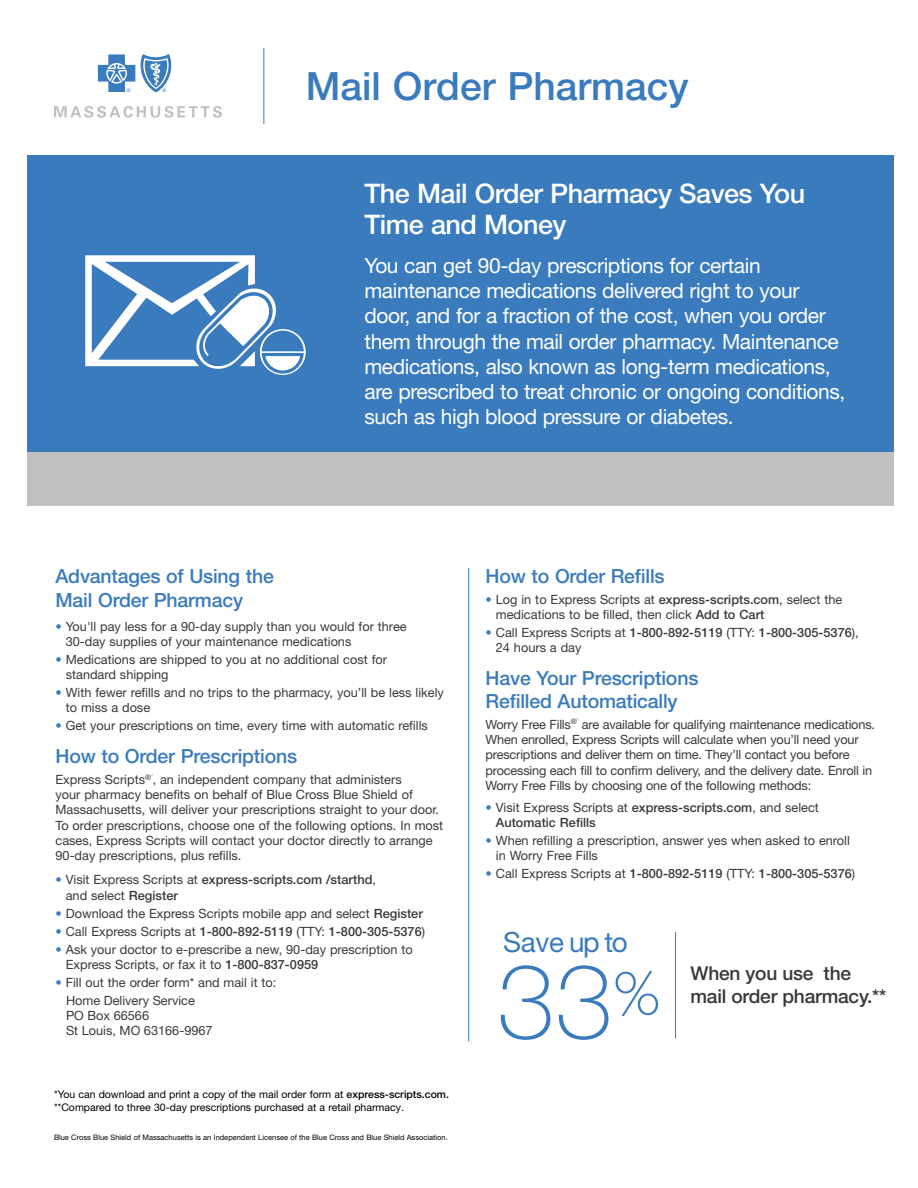
<style>
.page{position:relative;width:918px;height:1188px;background:#fff}
.page>*{position:absolute;margin:0;border:0;box-sizing:border-box;transform-origin:0 0}
.t1{font:100 104.4px "Helvetica Neue LT Std";color:#3a7bbe}
.t2{font:500 39px "Helvetica Neue LT Std";color:#3a7bbe}
.t3{font:27.9px "Helvetica Neue LT Std";letter-spacing:-.01em;color:#3a7bbe}
.t4{font:500 27px/31.5px "Helvetica Neue LT Std";letter-spacing:-.02em;color:#fff}
.t5{font:21px/25.2px "Helvetica Neue LT Std";letter-spacing:-.02em;color:#fff}
.t6{font:500 19.5px/24px "Helvetica Neue LT Std";letter-spacing:-.01em;color:#3a7bbe}
.t7{font:500 19.2px/23px "Helvetica Neue LT Std";letter-spacing:-.01em;color:#393939}
.t8{font:12.75px/15.3px "Helvetica Neue LT Std";color:#393939}
.t9{font:500 12.75px/15.3px "Helvetica Neue LT Std";color:#393939}
.t10{font:10.5px/12.8px "Helvetica Neue LT Std";color:#000}
.t11{font:7.5px "Helvetica Neue LT Std";color:#000}
.s1{color:#3a7bbe}
.s2{font-weight:400;color:#3a7bbe}
.s3{font-weight:400}
.s4{font-weight:500}
</style>
<div class="page">
<hr style="left:468px;top:568px;width:1px;height:473px;background:#3a7bbe">
<div style="left:27px;top:155px;width:866px;height:323px;background:#3a7bbe"></div>
<hr style="left:263px;top:48px;width:1px;height:76px;background:#3a7bbe">
<div style="left:27px;top:452px;width:866px;height:54px;background:#c0c0c0"></div>
<svg style="left:54px;top:106px;width:168px;height:12px"></svg>
<svg style="left:98px;top:54px;width:74px;height:38px"></svg>
<svg style="left:85px;top:255px;width:221px;height:120px"></svg>
<hr style="left:675px;top:932px;width:1px;height:107px;background:#3a7bbe">
<h2 class="t2" style="left:306px;top:62px;width:384px">Mail Order Pharmacy</h2>
<h3 class="t4" style="left:364px;top:177px;width:442px">The Mail Order Pharmacy Saves You<br>Time and Money</h3>
<p class="t5" style="left:364px;top:253px;width:482px">You can get 90-day prescriptions for certain maintenance medications delivered right to your door, and for a fraction of the cost, when you order them through the mail order pharmacy. Maintenance medications, also known as long-term medications, are prescribed to treat chronic or ongoing conditions, such as high blood pressure or diabetes.</p>
<h3 class="t6" style="left:56px;top:564px;width:220px">Advantages of Using the<br>Mail Order Pharmacy</h3>
<p class="t8" style="left:66px;top:618px;width:342px;text-indent:-10px"><span class="s1">•</span> You'll pay less for a 90-day supply than you would for three<br>30-day supplies of your maintenance medications</p>
<p class="t8" style="left:66px;top:652px;width:323px;text-indent:-10px"><span class="s1">•</span> Medications are shipped to you at no additional cost for standard shipping</p>
<p class="t8" style="left:66px;top:685px;width:380px;text-indent:-10px"><span class="s1">•</span> With fewer refills and no trips to the pharmacy, you’ll be less likely to miss a dose</p>
<p class="t8" style="left:55px;top:718px;width:374px"><span class="s1">•</span> Get your prescriptions on time, every time with automatic refills</p>
<h3 class="t6" style="left:56px;top:744px;width:243px">How to Order Prescriptions</h3>
<p class="t8" style="left:56px;top:771px;width:389px">Express Scripts<sup>®´</sup>, an independent company that administers<br>your pharmacy benefits on behalf of Blue Cross Blue Shield of Massachusetts, will deliver your prescriptions straight to your door.<br>To order prescriptions, choose one of the following options. In most cases, Express Scripts will contact your doctor directly to arrange 90-day prescriptions, plus refills.</p>
<p class="t9" style="left:66px;top:872px;width:312px;text-indent:-10px"><span class="s2">•</span> <span class="s3">Visit Express Scripts at</span> express-scripts.com /starthd<span class="s3">, and select</span> Register</p>
<p class="t8" style="left:56px;top:905px;width:369px"><span class="s1">•</span> Download the Express Scripts mobile app and select <span class="s4">Register</span></p>
<p class="t9" style="left:56px;top:923px;width:371px"><span class="s2">•</span> <span class="s3">Call Express Scripts at</span> 1-800-892-5119 <span class="s3">(TTY:</span> 1-800-305-5376<span class="s3">)</span></p>
<p class="t8" style="left:66px;top:941px;width:349px;text-indent:-10px"><span class="s1">•</span> Ask your doctor to e-prescribe a new, 90-day prescription to<br>Express Scripts, or fax it to <span class="s4">1-800-837-0959</span></p>
<p class="t8" style="left:66px;top:973px;width:212px;line-height:18px;text-indent:-11px"><span class="s1">•</span> Fill out the order form* and mail it to:<br>Home Delivery Service</p>
<p class="t8" style="left:66px;top:1008px;width:148px">PO Box 66566<br>St Louis, MO 63166-9967</p>
<p class="t10" style="left:54px;top:1088px;width:396px">*You can download and print a copy of the mail order form at <span class="s4">express-scripts.com. </span>**Compared to three 30-day prescriptions purchased at a retail pharmacy.</p>
<p class="t11" style="left:54px;top:1133px;width:395px">Blue Cross Blue Shield of Massachusetts is an Independent Licensee of the Blue Cross and Blue Shield Association.</p>
<h3 class="t6" style="left:486px;top:564px;width:181px">How to Order Refills</h3>
<p class="t8" style="left:496px;top:592px;width:348px;text-indent:-10px"><span class="s1">•</span> Log in to Express Scripts at <span class="s4">express-scripts.com</span>, select the medications to be filled, then click <span class="s4">Add to Cart</span></p>
<p class="t8" style="left:496px;top:625px;width:364px;text-indent:-10px"><span class="s1">•</span> Call Express Scripts at <span class="s4">1-800-892-5119</span> (TTY: <span class="s4">1-800-305-5376</span>),<br>24 hours a day</p>
<h3 class="t6" style="left:486px;top:666px;width:214px;line-height:23.4px">Have Your Prescriptions<br>Refilled Automatically</h3>
<p class="t8" style="left:486px;top:716px;width:391px">Worry Free Fills<sup>®´</sup> are available for qualifying maintenance medications.<br>When enrolled, Express Scripts will calculate when you’ll need your prescriptions and deliver them on time. They’ll contact you before processing each fill to confirm delivery, and the delivery date. Enroll in Worry Free Fills by choosing one of the following methods:</p>
<p class="t9" style="left:496px;top:800px;width:325px;text-indent:-10px"><span class="s2">•</span> <span class="s3">Visit Express Scripts at</span> express-scripts.com<span class="s3">, and select<br></span>Automatic Refills</p>
<p class="t8" style="left:496px;top:833px;width:356px;text-indent:-10px"><span class="s1">•</span> When refilling a prescription, answer yes when asked to enroll in Worry Free Fills</p>
<p class="t9" style="left:486px;top:866px;width:371px"><span class="s2">•</span> <span class="s3">Call Express Scripts at</span> 1-800-892-5119 <span class="s3">(TTY:</span> 1-800-305-5376<span class="s3">)</span></p>
<h3 class="t3" style="left:503px;top:925px;width:126px">Save up to</h3>
<h1 class="t1" style="left:497px;top:942px;width:165px">33<sup>%</sup></h1>
<h3 class="t7" style="left:691px;top:961px;width:197px">When you use the mail order pharmacy.**</h3>
</div>
